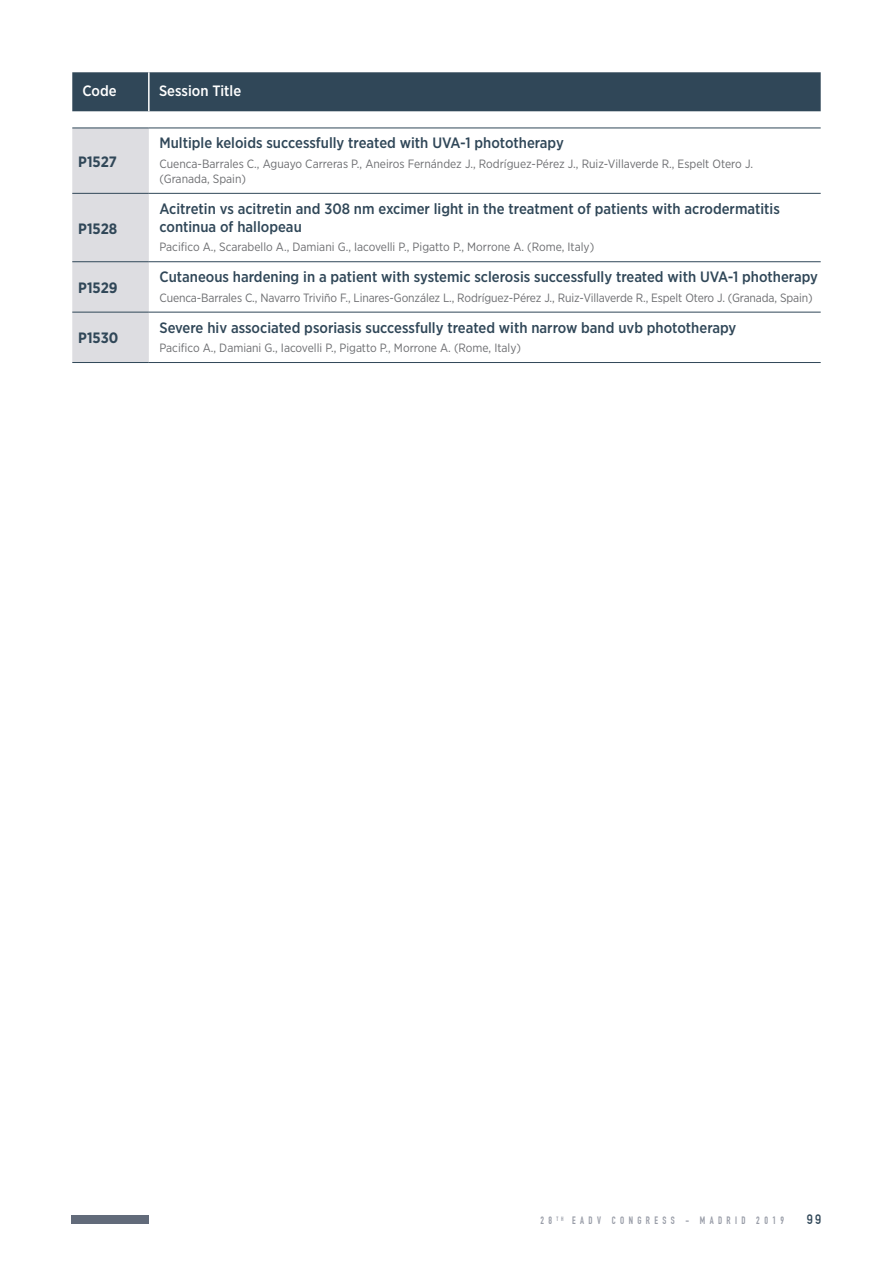
<style>
.page{position:relative;width:893px;height:1263px;background:#fff}
.page>*{position:absolute;margin:0;border:0;box-sizing:border-box;transform-origin:0 0}
.t1{font:500 15px/18px "Gotham Narrow";color:#304758}
.t2{font:700 15px "Gotham Narrow";color:#304758}
.t3{font:500 15px "Gotham Narrow";color:#fff}
.t4{font:700 13.5px "DIN Alternate";color:#304758;scale:.93 1}
.t5{font:12px/15px "Gotham Narrow";color:#6d6e71}
.t6{font:700 10.5px "DIN Condensed";letter-spacing:.45em;color:#989ca7;scale:.93 1}
</style>
<div class="page">
<div style="left:72px;top:1215px;width:77px;height:9px;background:#626b7a"></div>
<div style="left:72px;top:72px;width:749px;height:39px;background:#304758"></div>
<hr style="left:148px;top:72px;width:2px;height:39px;background:#fff">
<div style="left:72px;top:129px;width:77px;height:233px;background:#dddde1"></div>
<hr style="left:72px;top:128px;width:77px;height:1px;background:#304758">
<hr style="left:149px;top:128px;width:672px;height:1px;background:#304758">
<hr style="left:72px;top:193px;width:77px;height:1px;background:#304758">
<hr style="left:149px;top:193px;width:672px;height:1px;background:#304758">
<hr style="left:72px;top:261px;width:77px;height:1px;background:#304758">
<hr style="left:149px;top:261px;width:672px;height:1px;background:#304758">
<hr style="left:72px;top:312px;width:77px;height:1px;background:#304758">
<hr style="left:149px;top:312px;width:672px;height:1px;background:#304758">
<hr style="left:72px;top:362px;width:77px;height:1px;background:#304758">
<hr style="left:149px;top:362px;width:672px;height:1px;background:#304758">
<p class="t3" style="left:83px;top:82px;width:36px">Code</p>
<p class="t3" style="left:159px;top:82px;width:84px">Session Title</p>
<p class="t2" style="left:78px;top:152px;width:40px">P1527</p>
<p class="t2" style="left:78px;top:219px;width:41px">P1528</p>
<p class="t2" style="left:78px;top:278px;width:41px">P1529</p>
<p class="t2" style="left:78px;top:328px;width:42px">P1530</p>
<p class="t1" style="left:159px;top:134px;width:406px">Multiple keloids successfully treated with UVA-1 phototherapy</p>
<p class="t5" style="left:159px;top:156px;width:595px">Cuenca-Barrales C., Aguayo Carreras P., Aneiros Fernández J., Rodríguez-Pérez J., Ruiz-Villaverde R., Espelt Otero J. (Granada, Spain)</p>
<p class="t1" style="left:159px;top:199px;width:622px">Acitretin vs acitretin and 308 nm excimer light in the treatment of patients with acrodermatitis continua of hallopeau</p>
<p class="t5" style="left:159px;top:239px;width:436px">Pacifico A., Scarabello A., Damiani G., Iacovelli P., Pigatto P., Morrone A. (Rome, Italy)</p>
<p class="t1" style="left:159px;top:268px;width:660px">Cutaneous hardening in a patient with systemic sclerosis successfully treated with UVA-1 photherapy</p>
<p class="t5" style="left:159px;top:290px;width:655px">Cuenca-Barrales C., Navarro Triviño F., Linares-González L., Rodríguez-Pérez J., Ruiz-Villaverde R., Espelt Otero J. (Granada, Spain)</p>
<p class="t1" style="left:159px;top:318px;width:578px">Severe hiv associated psoriasis successfully treated with narrow band uvb phototherapy</p>
<p class="t5" style="left:159px;top:340px;width:363px">Pacifico A., Damiani G., Iacovelli P., Pigatto P., Morrone A. (Rome, Italy)</p>
<p class="t6" style="left:540px;top:1214px;width:263px">28 <sup>TH</sup> EADV CONGRESS - MADRID 2019</p>
<p class="t4" style="left:807px;top:1209px;width:17px">99</p>
</div>
